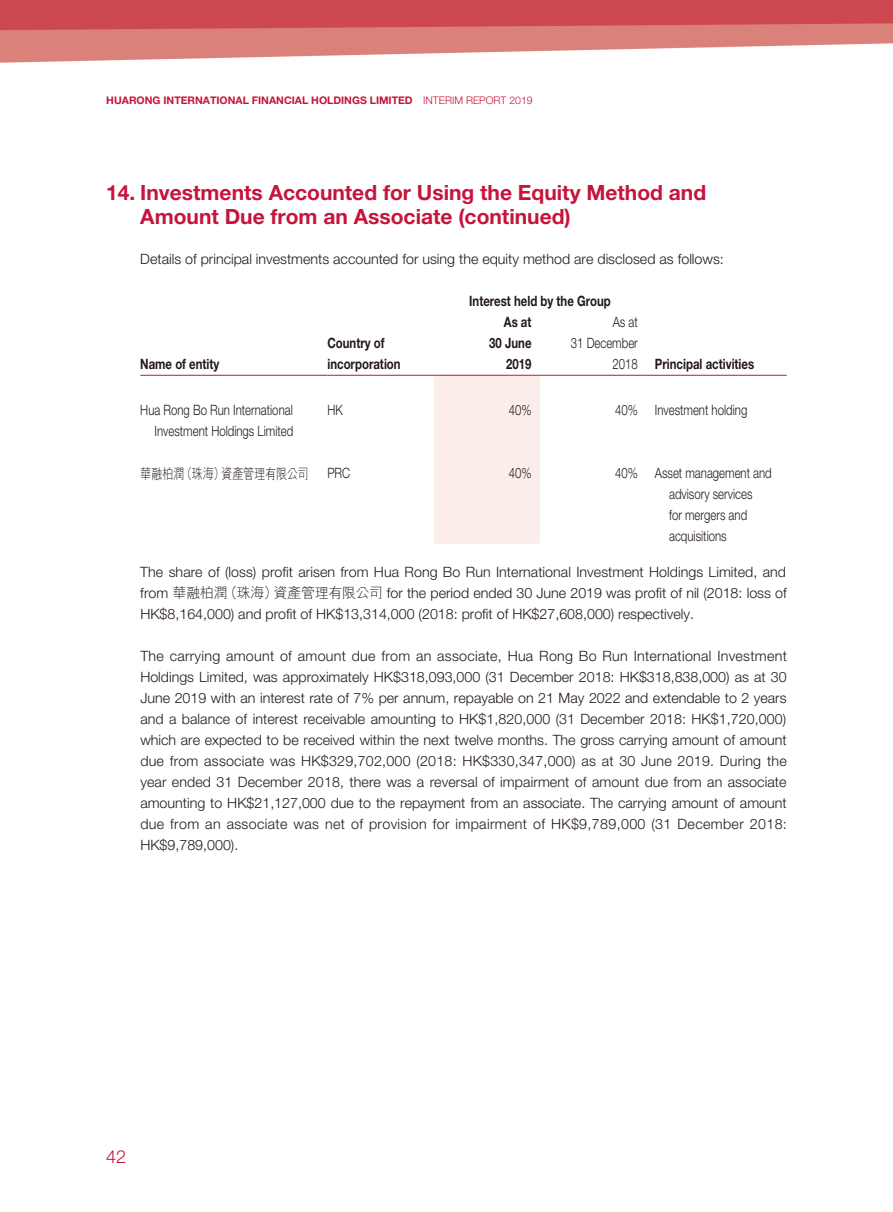
<style>
.page{position:relative;width:893px;height:1212px;background:#fff}
.page>*{position:absolute;margin:0;border:0;box-sizing:border-box;transform-origin:0 0}
.t1{font:700 21px/24px "Helvetica Neue LT Std";color:#c6143c}
.t2{font:300 18px "Helvetica Neue LT Std";color:#c6143c}
.t3{font:300 14.25px/21px "Helvetica Neue LT Std";color:#231916}
.t4{font:300 14.25px/21px "Helvetica Neue LT Std";color:#231916;text-align:right;scale:.8 1}
.t5{font:700 14.25px/21px "Helvetica Neue LT Std";color:#231916;scale:.8 1}
.t6{font:300 14.25px "M Hei HK";letter-spacing:-.04em;color:#231916;scale:.8 1}
.t7{font:700 10.5px "Helvetica Neue LT Std";color:#c6143c}
.s1{font-weight:300}
.s2{font-family:"M Hei HK"}
</style>
<div class="page">
<img style="left:0;top:0;width:893px;height:375px">
<div style="left:434px;top:376px;width:106px;height:168px;background:#faedea"></div>
<hr style="left:140px;top:375px;width:187px;height:1px;background:#c6143c">
<hr style="left:327px;top:375px;width:107px;height:1px;background:#c6143c">
<hr style="left:434px;top:375px;width:106px;height:1px;background:#c6143c">
<hr style="left:540px;top:375px;width:106px;height:1px;background:#c6143c">
<hr style="left:646px;top:375px;width:141px;height:1px;background:#c6143c">
<p class="t7" style="left:106px;top:94px;width:428px">HUARONG INTERNATIONAL FINANCIAL HOLDINGS LIMITED <span class="s1">INTERIM REPORT 2019</span></p>
<h1 class="t1" style="left:140px;top:180px;width:567px;text-indent:-34px">14. Investments Accounted for Using the Equity Method and<br>Amount Due from an Associate (continued)</h1>
<p class="t3" style="left:140px;top:248px;width:585px">Details of principal investments accounted for using the equity method are disclosed as follows:</p>
<p class="t5" style="left:140px;top:353px;width:100px">Name of entity</p>
<p class="t5" style="left:327px;top:332px;width:93px">Country of incorporation</p>
<p class="t5" style="left:469px;top:290px;width:179px">Interest held by the Group</p>
<p class="t5" style="left:504px;top:311px;width:36px">As at</p>
<p class="t4" style="left:613px;top:311px;width:33px">As at</p>
<p class="t5" style="left:489px;top:332px;width:54px">30 June</p>
<p class="t4" style="left:571px;top:332px;width:85px">31 December</p>
<p class="t5" style="left:506px;top:353px;width:33px">2019</p>
<p class="t4" style="left:612px;top:353px;width:33px">2018</p>
<p class="t5" style="left:655px;top:353px;width:126px">Principal activities</p>
<p class="t4" style="left:140px;top:399px;width:193px">Hua Rong Bo Run International<br>Investment Holdings Limited</p>
<p class="t4" style="left:327px;top:399px;width:21px">HK</p>
<p class="t4" style="left:509px;top:399px;width:30px">40%</p>
<p class="t4" style="left:615px;top:399px;width:167px">40% Investment holding</p>
<p class="t6" style="left:140px;top:466px;width:212px">華融柏潤（珠海）資產管理有限公司</p>
<p class="t4" style="left:327px;top:462px;width:30px">PRC</p>
<p class="t4" style="left:509px;top:462px;width:30px">40%</p>
<p class="t4" style="left:669px;top:462px;width:130px;text-align:left;text-indent:-54px">40% Asset management and advisory services<br>for mergers and acquisitions</p>
<p class="t3" style="left:140px;top:560px;width:648px;line-height:21.9px">The share of (loss) profit arisen from Hua Rong Bo Run International Investment Holdings Limited, and from <span class="s2">華融柏潤（珠海）資產管理有限公司</span> for the period ended 30 June 2019 was profit of nil (2018: loss of</p>
<p class="t3" style="left:140px;top:603px;width:555px">HK$8,164,000) and profit of HK$13,314,000 (2018: profit of HK$27,608,000) respectively.</p>
<p class="t3" style="left:140px;top:645px;width:648px;text-align:justify">The carrying amount of amount due from an associate, Hua Rong Bo Run International Investment Holdings Limited, was approximately HK$318,093,000 (31 December 2018: HK$318,838,000) as at 30<br>June 2019 with an interest rate of 7% per annum, repayable on 21 May 2022 and extendable to 2 years and a balance of interest receivable amounting to HK$1,820,000 (31 December 2018: HK$1,720,000) which are expected to be received within the next twelve months. The gross carrying amount of amount due from associate was HK$329,702,000 (2018: HK$330,347,000) as at 30 June 2019. During the year ended 31 December 2018, there was a reversal of impairment of amount due from an associate amounting to HK$21,127,000 due to the repayment from an associate. The carrying amount of amount due from an associate was net of provision for impairment of HK$9,789,000 (31 December 2018:<br>HK$9,789,000).</p>
<p class="t2" style="left:106px;top:1146px;width:22px">42</p>
</div>
